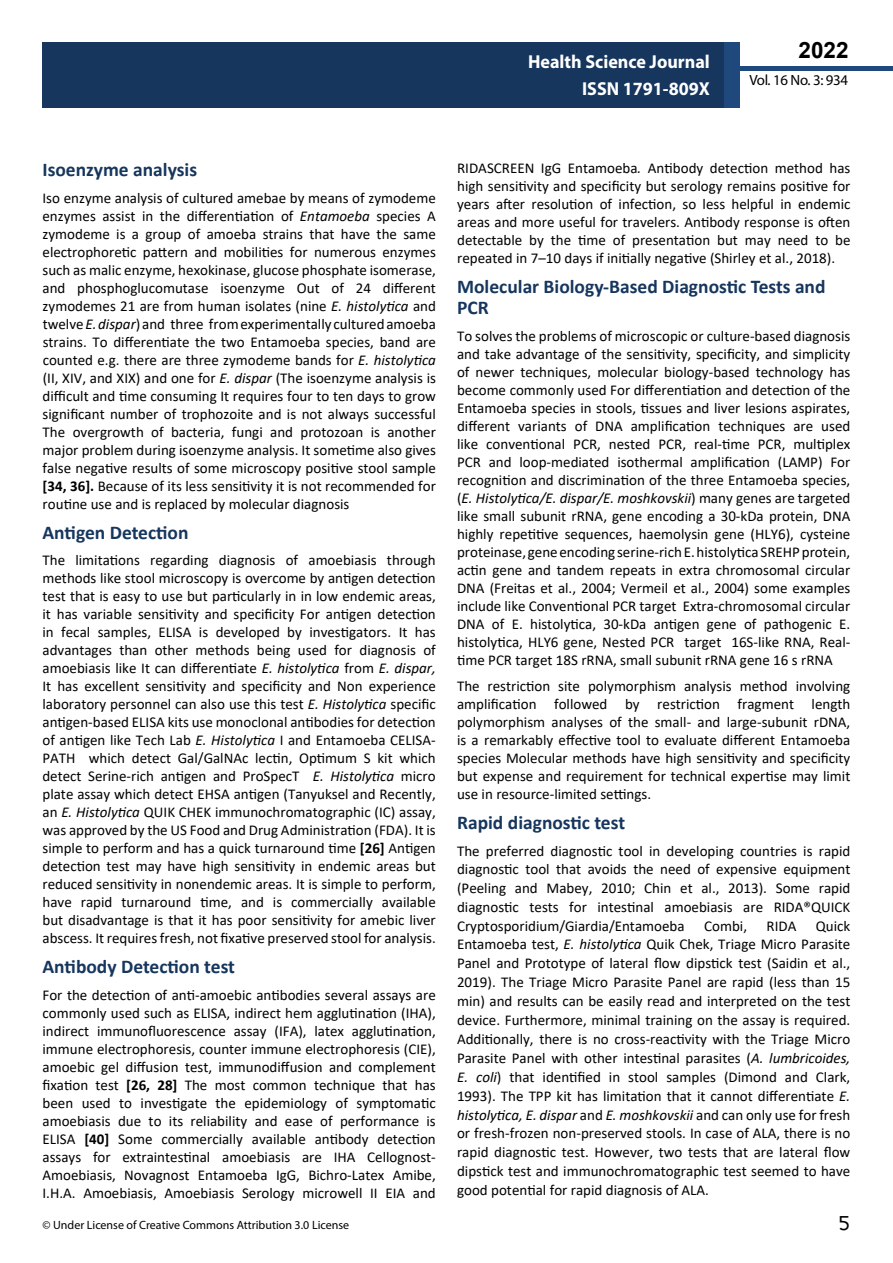
<style>
.page{position:relative;width:893px;height:1263px;background:#fff}
.page>*{position:absolute;margin:0;border:0;box-sizing:border-box;transform-origin:0 0}
.t1{font:25.5px "Tunga";color:#000}
.t2{font:700 22.5px "Arial";color:#000}
.t3{font:700 19.5px/21.5px "Calibri";color:#16365d}
.t4{font:700 18.75px/27.2px "Myriad Pro";color:#fff;text-align:right;scale:.96 1}
.t5{font:15px/18px "Calibri";color:#000;text-align:justify}
.t6{font:14.85px "Myriad Pro";letter-spacing:-.02em;color:#000}
.t7{font:12px "Myriad Pro";color:#000}
.s1{font-style:italic}
.s2{font-weight:700}
</style>
<div class="page">
<div style="left:722px;top:66px;width:171px;height:5px;background:#1f497d"></div>
<div style="left:43px;top:42px;width:682px;height:66px;background:#16365d"></div>
<div style="left:724px;top:42px;width:16px;height:66px;background:#1f497d"></div>
<p class="t4" style="left:528px;top:48px;width:191px">Health Science Journal<br>ISSN 1791-809X</p>
<h2 class="t2" style="left:799px;top:35px;width:52px">2022</h2>
<p class="t6" style="left:749px;top:71px;width:100px">Vol. 16 No. 3: 934</p>
<h3 class="t3" style="left:43px;top:159px;width:156px">Isoenzyme analysis</h3>
<p class="t5" style="left:43px;top:188px;width:395px">Iso enzyme analysis of cultured amebae by means of zymodeme enzymes assist in the differentiation of <span class="s1">Entamoeba</span> species A zymodeme is a group of amoeba strains that have the same electrophoretic pattern and mobilities for numerous enzymes such as malic enzyme, hexokinase, glucose phosphate isomerase, and phosphoglucomutase isoenzyme Out of 24 different zymodemes 21 are from human isolates (nine <span class="s1">E. histolytica</span> and twelve <span class="s1">E. dispar</span>) and three from experimentally cultured amoeba strains. To differentiate the two Entamoeba species, band are counted e.g. there are three zymodeme bands for <span class="s1">E. histolytica </span>(II, XIV, and XIX) and one for <span class="s1">E. dispar</span> (The isoenzyme analysis is difficult and time consuming It requires four to ten days to grow significant number of trophozoite and is not always successful The overgrowth of bacteria, fungi and protozoan is another major problem during isoenzyme analysis. It sometime also gives false negative results of some microscopy positive stool sample <span class="s2">[34, 36].</span> Because of its less sensitivity it is not recommended for routine use and is replaced by molecular diagnosis</p>
<h3 class="t3" style="left:43px;top:521px;width:148px">Antigen Detection</h3>
<p class="t5" style="left:42px;top:551px;width:395px">The limitations regarding diagnosis of amoebiasis through methods like stool microscopy is overcome by antigen detection test that is easy to use but particularly in in low endemic areas, it has variable sensitivity and specificity For antigen detection in fecal samples, ELISA is developed by investigators. It has advantages than other methods being used for diagnosis of amoebiasis like It can differentiate <span class="s1">E. histolytica</span> from <span class="s1">E. dispar, </span>It has excellent sensitivity and specificity and Non experience laboratory personnel can also use this test <span class="s1">E. Histolytica</span> specific antigen-based ELISA kits use monoclonal antibodies for detection of antigen like Tech Lab <span class="s1">E. Histolytica</span> I and Entamoeba CELISA-PATH which detect Gal/GalNAc lectin, Optimum S kit which detect Serine-rich antigen and ProSpecT <span class="s1">E. Histolytica</span> micro plate assay which detect EHSA antigen (Tanyuksel and Recently, an <span class="s1">E. Histolytica</span> QUIK CHEK immunochromatographic (IC) assay, was approved by the US Food and Drug Administration (FDA). It is simple to perform and has a quick turnaround time <span class="s2">[26]</span> Antigen detection test may have high sensitivity in endemic areas but reduced sensitivity in nonendemic areas. It is simple to perform, have rapid turnaround time, and is commercially available but disadvantage is that it has poor sensitivity for amebic liver abscess. It requires fresh, not fixative preserved stool for analysis.</p>
<h3 class="t3" style="left:43px;top:956px;width:194px">Antibody Detection test</h3>
<p class="t5" style="left:43px;top:985px;width:395px">For the detection of anti-amoebic antibodies several assays are commonly used such as ELISA, indirect hem agglutination (IHA), indirect immunofluorescence assay (IFA), latex agglutination, immune electrophoresis, counter immune electrophoresis (CIE), amoebic gel diffusion test, immunodiffusion and complement fixation test <span class="s2">[26, 28]</span> The most common technique that has been used to investigate the epidemiology of symptomatic amoebiasis due to its reliability and ease of performance is ELISA <span class="s2">[40]</span> Some commercially available antibody detection assays for extraintestinal amoebiasis are IHA Cellognost-Amoebiasis, Novagnost Entamoeba IgG, Bichro-Latex Amibe, I.H.A. Amoebiasis, Amoebiasis Serology microwell II EIA and</p>
<p class="t7" style="left:43px;top:1218px;width:308px">© Under License of Creative Commons Attribution 3.0 License</p>
<p class="t5" style="left:457px;top:158px;width:395px">RIDASCREEN IgG Entamoeba<span class="s1">.</span> Antibody detection method has high sensitivity and specificity but serology remains positive for years after resolution of infection, so less helpful in endemic areas and more useful for travelers. Antibody response is often detectable by the time of presentation but may need to be repeated in 7–10 days if initially negative (Shirley et al., 2018).</p>
<h3 class="t3" style="left:457px;top:275px;width:370px">Molecular Biology-Based Diagnostic Tests and<br>PCR</h3>
<p class="t5" style="left:457px;top:326px;width:395px">To solves the problems of microscopic or culture-based diagnosis and take advantage of the sensitivity, specificity, and simplicity of newer techniques, molecular biology-based technology has become commonly used For differentiation and detection of the Entamoeba species in stools, tissues and liver lesions aspirates, different variants of DNA amplification techniques are used like conventional PCR, nested PCR, real-time PCR, multiplex PCR and loop-mediated isothermal amplification (LAMP) For recognition and discrimination of the three Entamoeba species, (<span class="s1">E. Histolytica/E. dispar/E. moshkovskii</span>) many genes are targeted like small subunit rRNA, gene encoding a 30-kDa protein, DNA highly repetitive sequences, haemolysin gene (HLY6), cysteine proteinase, gene encoding serine-rich E. histolytica SREHP protein, actin gene and tandem repeats in extra chromosomal circular DNA (Freitas et al., 2004; Vermeil et al., 2004) some examples include like Conventional PCR target Extra-chromosomal circular DNA of E. histolytica, 30-kDa antigen gene of pathogenic E. histolytica, HLY6 gene, Nested PCR target 16S-like RNA, Real&shy;time PCR target 18S rRNA, small subunit rRNA gene 16 s rRNA</p>
<p class="t5" style="left:457px;top:677px;width:395px">The restriction site polymorphism analysis method involving amplification followed by restriction fragment length polymorphism analyses of the small- and large-subunit rDNA, is a remarkably effective tool to evaluate different Entamoeba species Molecular methods have high sensitivity and specificity but expense and requirement for technical expertise may limit use in resource-limited settings.</p>
<h3 class="t3" style="left:457px;top:812px;width:170px">Rapid diagnostic test</h3>
<p class="t5" style="left:457px;top:841px;width:395px;line-height:18.8px">The preferred diagnostic tool in developing countries is rapid diagnostic tool that avoids the need of expensive equipment (Peeling and Mabey, 2010; Chin et al., 2013). Some rapid diagnostic tests for intestinal amoebiasis are RIDA®QUICK Cryptosporidium/Giardia/Entamoeba</p>
<p class="t5" style="left:457px;top:916px;width:395px;line-height:18.9px;text-indent:359px">Quick Entamoeba test, <span class="s1">E. histolytica</span> Quik Chek, Triage Micro Parasite Panel and Prototype of lateral flow dipstick test (Saidin et al., 2019). The Triage Micro Parasite Panel are rapid (less than 15 min) and results can be easily read and interpreted on the test device. Furthermore, minimal training on the assay is required.<br>Additionally, there is no cross-reactivity with the Triage Micro Parasite Panel with other intestinal parasites (<span class="s1">A. lumbricoides, E. coli</span>) that identified in stool samples (Dimond and Clark, 1993). The TPP kit has limitation that it cannot differentiate <span class="s1">E. histolytica, E. dispar</span> and <span class="s1">E. moshkovskii</span> and can only use for fresh or fresh-frozen non-preserved stools. In case of ALA, there is no rapid diagnostic test. However, two tests that are lateral flow dipstick test and immunochromatographic test seemed to have good potential for rapid diagnosis of ALA.</p>
<p class="t5" style="left:704px;top:916px;width:44px">Combi,</p>
<p class="t5" style="left:766px;top:916px;width:31px">RIDA</p>
<h1 class="t1" style="left:839px;top:1206px;width:13px">5</h1>
</div>
